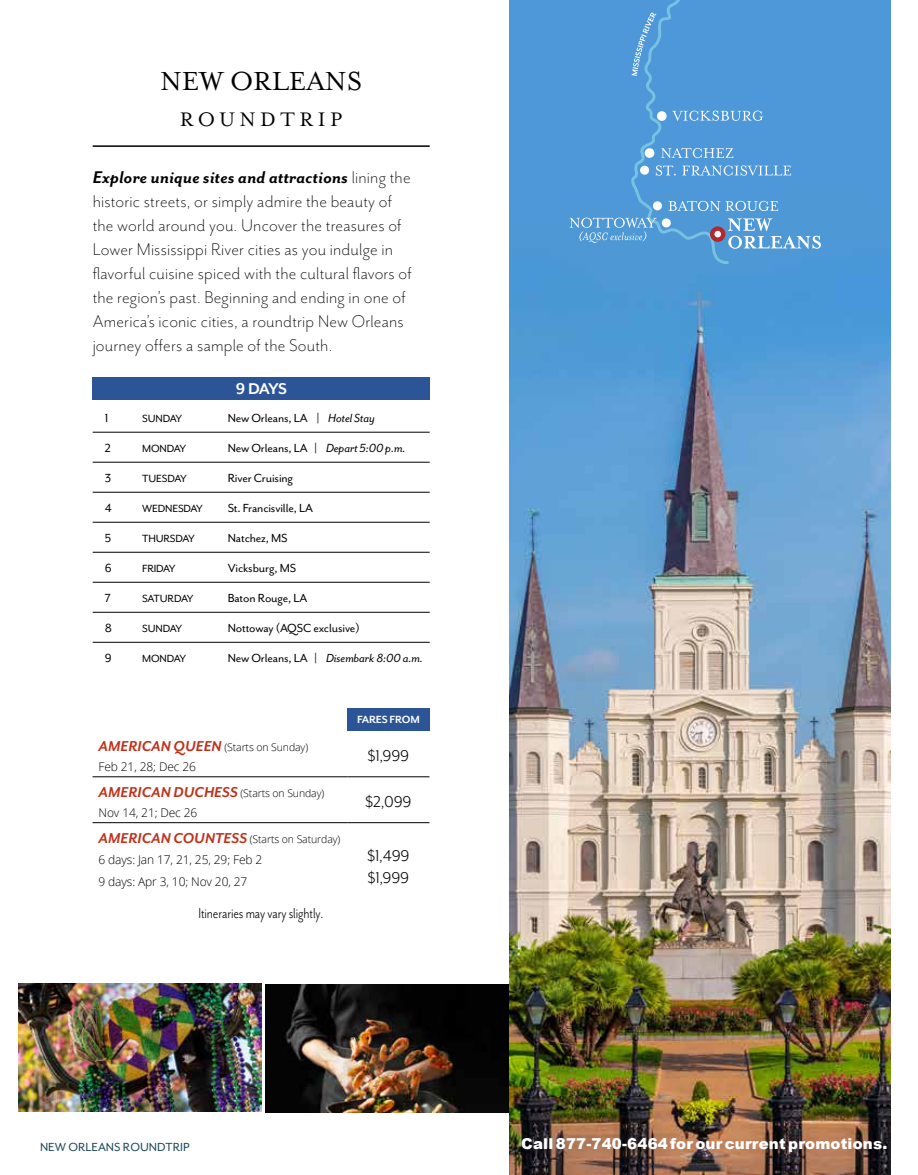
<style>
.page{position:relative;width:918px;height:1175px;background:#fff}
.page>*{position:absolute;margin:0;border:0;box-sizing:border-box;transform-origin:0 0}
.t1{font:30px "Mrs Eaves OT";color:#000}
.t2{font:22.5px "Mrs Eaves OT";letter-spacing:.19em;color:#000}
.t3{font:300 19.5px/24px "Mr Eaves San OT";letter-spacing:.01em;color:#000}
.t4{font:18px/22.5px "Mr Eaves San OT";color:#000}
.t5{font:700 18px "Mr Eaves San OT";color:#fff}
.t6{font:16.5px "Mr Eaves San OT";letter-spacing:-.01em;color:#000;scale:.85 1}
.t7{font:900 15px "Arial";letter-spacing:.01em;color:#fff}
.t8{font:13.5px "Mr Eaves San OT";letter-spacing:-.01em;color:#000}
.t9{font:italic 13.5px "Mr Eaves San OT";letter-spacing:-.01em;color:#000}
.t10{font:13.5px "Mr Eaves San OT";color:#1c4859}
.t11{font:300 12px/21.5px "Open Sans";letter-spacing:-.01em;color:#000}
.t12{font:12px "Mr Eaves San OT";letter-spacing:-.01em;color:#000}
.t13{font:700 12px "Mr Eaves San OT";letter-spacing:-.01em;color:#fff}
.t14{font:300 10.5px "Open Sans";letter-spacing:-.01em;color:#000}
.s1{font-weight:700;font-style:italic}
.s2{font-style:italic}
.s3{font-style:normal}
.s4{font-family:"Mr Eaves San OT";font-weight:700;font-style:italic;font-size:16.5px;color:#c0311a}
</style>
<div class="page">
<img style="left:509px;top:0;width:382px;height:1174px">
<svg style="left:570px;top:0;width:251px;height:264px;background:#559cd9"></svg>
<img style="left:266px;top:984px;width:242px;height:128px">
<img style="left:19px;top:983px;width:243px;height:128px">
<hr style="left:93px;top:145px;width:337px;height:2px;background:#000">
<hr style="left:93px;top:776px;width:254px;height:1px;background:#000">
<hr style="left:347px;top:776px;width:82px;height:1px;background:#000">
<hr style="left:93px;top:822px;width:254px;height:1px;background:#000">
<hr style="left:347px;top:822px;width:82px;height:1px;background:#000">
<div style="left:347px;top:708px;width:83px;height:23px;background:#2b5597"></div>
<hr style="left:93px;top:432px;width:337px;height:1px;background:#000">
<hr style="left:93px;top:462px;width:337px;height:1px;background:#000">
<hr style="left:93px;top:492px;width:337px;height:1px;background:#000">
<hr style="left:93px;top:522px;width:337px;height:1px;background:#000">
<hr style="left:93px;top:552px;width:337px;height:1px;background:#000">
<hr style="left:93px;top:582px;width:337px;height:1px;background:#000">
<hr style="left:93px;top:612px;width:337px;height:1px;background:#000">
<hr style="left:93px;top:642px;width:337px;height:1px;background:#000">
<div style="left:93px;top:377px;width:337px;height:22px;background:#2b5597"></div>
<h1 class="t1" style="left:160px;top:65px;width:204px">NEW ORLEANS</h1>
<p class="t2" style="left:180px;top:107px;width:164px">ROUNDTRIP</p>
<p class="t3" style="left:93px;top:165px;width:321px"><span class="s1">Explore unique sites and attractions</span> lining the historic streets, or simply admire the beauty of the world around you. Uncover the treasures of Lower Mississippi River cities as you indulge in flavorful cuisine spiced with the cultural flavors of the region’s past. Beginning and ending in one of America’s iconic cities, a roundtrip New Orleans journey offers a sample of the South.</p>
<p class="t5" style="left:236px;top:379px;width:53px">9 DAYS</p>
<p class="t8" style="left:105px;top:410px;width:5px">1</p>
<p class="t12" style="left:142px;top:412px;width:41px">SUNDAY</p>
<p class="t8" style="left:228px;top:410px;width:149px">New Orleans, LA | <span class="s2">Hotel Stay</span></p>
<p class="t8" style="left:105px;top:440px;width:8px">2</p>
<p class="t12" style="left:142px;top:442px;width:45px">MONDAY</p>
<p class="t8" style="left:228px;top:440px;width:179px">New Orleans, LA | <span class="s2">Depart 5:00 p.m.</span></p>
<p class="t8" style="left:105px;top:470px;width:8px">3</p>
<p class="t12" style="left:142px;top:472px;width:46px">TUESDAY</p>
<p class="t8" style="left:228px;top:470px;width:67px">River Cruising</p>
<p class="t8" style="left:105px;top:500px;width:8px">4</p>
<p class="t12" style="left:142px;top:502px;width:62px">WEDNESDAY</p>
<p class="t8" style="left:228px;top:500px;width:87px">St. Francisville, LA</p>
<p class="t8" style="left:105px;top:530px;width:8px">5</p>
<p class="t12" style="left:142px;top:532px;width:54px">THURSDAY</p>
<p class="t8" style="left:228px;top:530px;width:62px">Natchez, MS</p>
<p class="t8" style="left:105px;top:560px;width:8px">6</p>
<p class="t12" style="left:142px;top:562px;width:35px">FRIDAY</p>
<p class="t8" style="left:228px;top:560px;width:70px">Vicksburg, MS</p>
<p class="t8" style="left:105px;top:590px;width:7px">7</p>
<p class="t12" style="left:142px;top:592px;width:53px">SATURDAY</p>
<p class="t8" style="left:228px;top:590px;width:81px">Baton Rouge, LA</p>
<p class="t8" style="left:105px;top:620px;width:9px">8</p>
<p class="t12" style="left:142px;top:622px;width:41px">SUNDAY</p>
<p class="t8" style="left:228px;top:620px;width:134px">Nottoway (AQSC exclusive)</p>
<p class="t8" style="left:105px;top:650px;width:8px">9</p>
<p class="t12" style="left:142px;top:652px;width:45px">MONDAY</p>
<p class="t9" style="left:228px;top:650px;width:197px"><span class="s3">New Orleans, LA |</span> Disembark 8:00 a.m.</p>
<p class="t14" style="left:99px;top:739px;width:211px"><span class="s4">AMERICAN QUEEN</span> (Starts on Sunday)</p>
<p class="t11" style="left:99px;top:755px;width:99px">Feb 21, 28; Dec 26</p>
<p class="t14" style="left:99px;top:785px;width:227px"><span class="s4">AMERICAN DUCHESS</span> (Starts on Sunday)</p>
<p class="t11" style="left:99px;top:801px;width:100px">Nov 14, 21; Dec 26</p>
<p class="t13" style="left:357px;top:713px;width:64px">FARES FROM</p>
<p class="t4" style="left:368px;top:745px;width:43px">$1,999</p>
<p class="t4" style="left:365px;top:791px;width:48px">$2,099</p>
<p class="t14" style="left:99px;top:831px;width:243px"><span class="s4">AMERICAN COUNTESS</span> (Starts on Saturday)</p>
<p class="t11" style="left:99px;top:848px;width:165px">6 days: Jan 17, 21, 25, 29; Feb 2<br>9 days: Apr 3, 10; Nov 20, 27</p>
<p class="t4" style="left:367px;top:844px;width:44px">$1,499 $1,999</p>
<p class="t6" style="left:198px;top:904px;width:149px">Itineraries may vary slightly.</p>
<p class="t10" style="left:40px;top:1139px;width:151px">NEW ORLEANS ROUNDTRIP</p>
<p class="t7" style="left:521px;top:1132px;width:368px">Call 877-740-6464 for our current promotions.</p>
</div>
